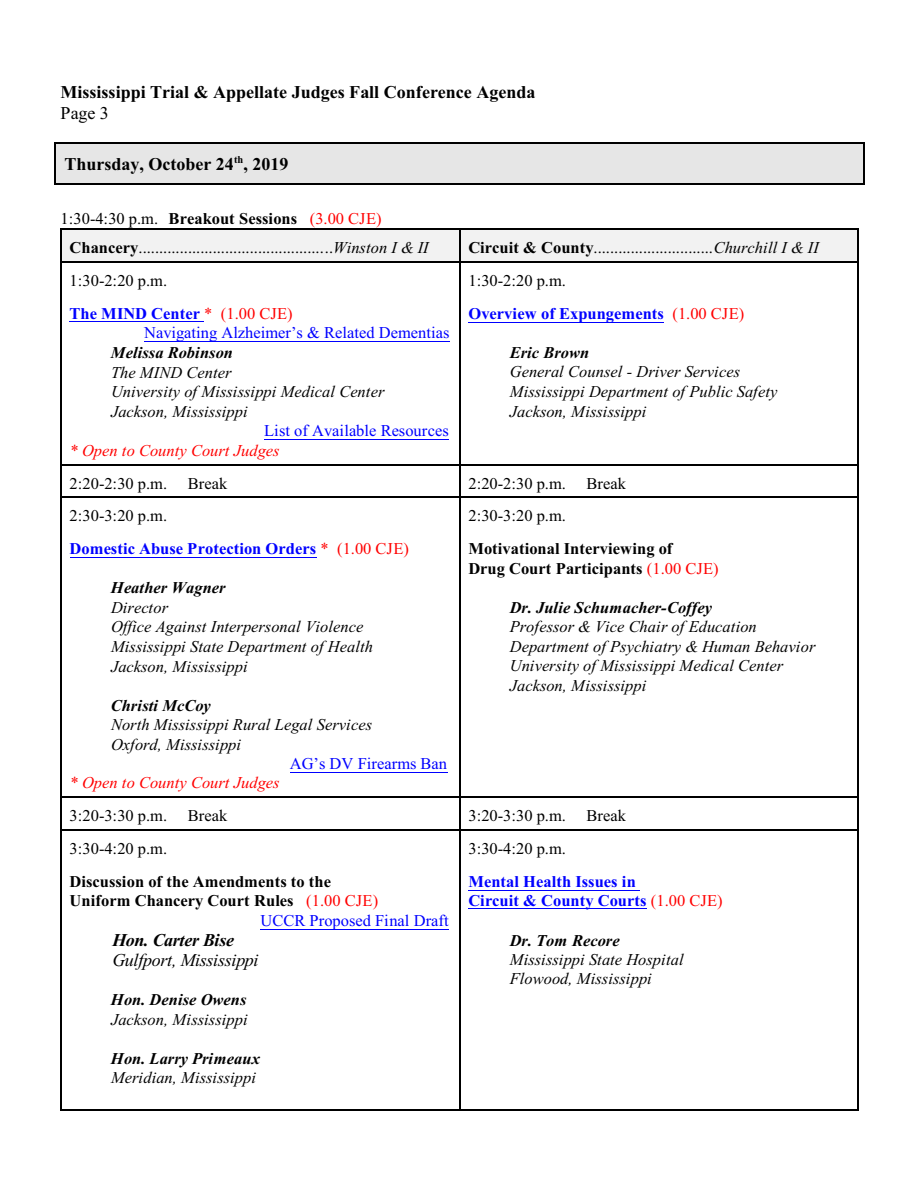
<style>
.page{position:relative;width:918px;height:1188px;background:#fff}
.page>*{position:absolute;margin:0;border:0;box-sizing:border-box;transform-origin:0 0}
.t1{font:700 18px "Times New Roman";color:#000}
.t2{font:italic 18px "Times New Roman";letter-spacing:-.02em;color:#000}
.t3{font:italic 700 18px "Times New Roman";letter-spacing:-.02em;color:#000}
.t4{font:18px "Times New Roman";color:#000}
.t5{font:italic 16.5px/19.6px "Times New Roman";color:#000}
.t6{font:16.5px/28.8px "Times New Roman";color:#000}
.t7{font:16.5px/19.5px "Times New Roman";color:#00f}
.t8{font:700 16.5px/19.5px "Times New Roman";color:#000}
.t9{font:700 16.5px/19.5px "Times New Roman";color:#00f}
.t10{font:italic 700 16.5px "Times New Roman";color:#000}
.t11{font:italic 16.5px "Times New Roman";color:#f00}
.s1{font-weight:700}
.s2{color:#f00}
.s3{font-style:italic}
.s4{font-weight:400;color:#f00}
</style>
<div class="page">
<div style="left:61px;top:228px;width:399px;height:33px;background:#f2f2f2"></div>
<hr style="left:61px;top:228px;width:1px;height:33px;background:#000">
<hr style="left:61px;top:228px;width:399px;height:1px;background:#000">
<div style="left:460px;top:228px;width:399px;height:33px;background:#f2f2f2"></div>
<hr style="left:460px;top:228px;width:1px;height:33px;background:#000">
<hr style="left:857px;top:228px;width:2px;height:33px;background:#000">
<hr style="left:460px;top:228px;width:398px;height:1px;background:#000">
<hr style="left:61px;top:261px;width:1px;height:33px;background:#000">
<hr style="left:61px;top:261px;width:399px;height:2px;background:#000">
<hr style="left:460px;top:261px;width:1px;height:33px;background:#000">
<hr style="left:857px;top:261px;width:2px;height:33px;background:#000">
<hr style="left:460px;top:261px;width:398px;height:2px;background:#000">
<hr style="left:61px;top:294px;width:1px;height:170px;background:#000">
<hr style="left:460px;top:294px;width:1px;height:170px;background:#000">
<hr style="left:857px;top:294px;width:2px;height:170px;background:#000">
<hr style="left:61px;top:464px;width:1px;height:33px;background:#000">
<hr style="left:61px;top:464px;width:399px;height:1px;background:#000">
<hr style="left:460px;top:464px;width:1px;height:33px;background:#000">
<hr style="left:857px;top:464px;width:2px;height:33px;background:#000">
<hr style="left:460px;top:464px;width:398px;height:1px;background:#000">
<hr style="left:61px;top:497px;width:1px;height:32px;background:#000">
<hr style="left:61px;top:497px;width:399px;height:1px;background:#000">
<hr style="left:460px;top:497px;width:1px;height:32px;background:#000">
<hr style="left:857px;top:497px;width:2px;height:32px;background:#000">
<hr style="left:460px;top:497px;width:398px;height:1px;background:#000">
<hr style="left:61px;top:530px;width:1px;height:267px;background:#000">
<hr style="left:460px;top:530px;width:1px;height:267px;background:#000">
<hr style="left:857px;top:530px;width:2px;height:267px;background:#000">
<hr style="left:61px;top:797px;width:1px;height:32px;background:#000">
<hr style="left:61px;top:797px;width:399px;height:1px;background:#000">
<hr style="left:460px;top:797px;width:1px;height:32px;background:#000">
<hr style="left:857px;top:797px;width:2px;height:32px;background:#000">
<hr style="left:460px;top:797px;width:398px;height:1px;background:#000">
<hr style="left:61px;top:829px;width:1px;height:33px;background:#000">
<hr style="left:61px;top:829px;width:399px;height:2px;background:#000">
<hr style="left:460px;top:829px;width:1px;height:33px;background:#000">
<hr style="left:857px;top:829px;width:2px;height:33px;background:#000">
<hr style="left:460px;top:829px;width:398px;height:2px;background:#000">
<hr style="left:61px;top:862px;width:1px;height:249px;background:#000">
<hr style="left:61px;top:1109px;width:399px;height:2px;background:#000">
<hr style="left:460px;top:862px;width:1px;height:249px;background:#000">
<hr style="left:857px;top:862px;width:2px;height:249px;background:#000">
<hr style="left:460px;top:1109px;width:398px;height:2px;background:#000">
<hr style="left:70px;top:321px;width:134px;height:1px;background:#00f">
<hr style="left:144px;top:341px;width:306px;height:1px;background:#00f">
<hr style="left:264px;top:439px;width:185px;height:1px;background:#00f">
<hr style="left:469px;top:322px;width:195px;height:1px;background:#00f">
<hr style="left:70px;top:557px;width:246px;height:1px;background:#00f">
<hr style="left:290px;top:772px;width:157px;height:1px;background:#00f">
<hr style="left:261px;top:929px;width:188px;height:1px;background:#00f">
<hr style="left:469px;top:890px;width:171px;height:1px;background:#00f">
<hr style="left:469px;top:909px;width:178px;height:1px;background:#00f">
<div style="left:54px;top:142px;width:811px;height:42px;background:#e6e6e6"></div>
<hr style="left:54px;top:142px;width:1px;height:42px;background:#000">
<hr style="left:864px;top:142px;width:1px;height:42px;background:#000">
<hr style="left:54px;top:142px;width:811px;height:1px;background:#000">
<hr style="left:54px;top:183px;width:811px;height:1px;background:#000">
<p class="t1" style="left:61px;top:86px;width:476px">Mississippi Trial &amp; Appellate Judges Fall Conference Agenda</p>
<p class="t4" style="left:61px;top:107px;width:50px">Page 3</p>
<p class="t1" style="left:64px;top:158px;width:226px">Thursday, October 24<sup>th</sup>, 2019</p>
<p class="t6" style="left:70px;top:206px;width:361px;text-indent:-9px">1:30-4:30 p.m. <span class="s1">Breakout Sessions</span> <span class="s2">(3.00 CJE)<br></span><span class="s1">Chancery</span>...............................................<span class="s3">Winston I &amp; II</span></p>
<p class="t6" style="left:468px;top:235px;width:352px"><span class="s1">Circuit &amp; County</span>.............................<span class="s3">Churchill I &amp; II</span></p>
<p class="t6" style="left:70px;top:268px;width:99px">1:30-2:20 p.m.</p>
<p class="t6" style="left:469px;top:268px;width:99px">1:30-2:20 p.m.</p>
<p class="t7" style="left:144px;top:305px;width:307px;text-indent:-75px"><span class="s1">The MIND Center</span> <span class="s2">* (1.00 CJE)<br></span>Navigating Alzheimer’s &amp; Related Dementias</p>
<p class="t10" style="left:111px;top:347px;width:124px">Melissa Robinson</p>
<p class="t5" style="left:111px;top:364px;width:275px">The MIND Center<br>University of Mississippi Medical Center<br>Jackson, Mississippi</p>
<p class="t7" style="left:264px;top:423px;width:186px">List of Available Resources</p>
<p class="t11" style="left:70px;top:444px;width:212px">* Open to County Court Judges</p>
<p class="t9" style="left:469px;top:305px;width:277px">Overview of Expungements <span class="s4">(1.00 CJE)</span></p>
<p class="t10" style="left:510px;top:347px;width:81px">Eric Brown</p>
<p class="t5" style="left:510px;top:364px;width:269px">General Counsel - Driver Services<br>Mississippi Department of Public Safety<br>Jackson, Mississippi</p>
<p class="t6" style="left:70px;top:470px;width:159px">2:20-2:30 p.m. Break</p>
<p class="t6" style="left:469px;top:470px;width:99px">2:20-2:30 p.m.</p>
<p class="t6" style="left:587px;top:470px;width:41px">Break</p>
<p class="t6" style="left:70px;top:503px;width:99px">2:30-3:20 p.m.</p>
<p class="t6" style="left:469px;top:503px;width:99px">2:30-3:20 p.m.</p>
<p class="t9" style="left:70px;top:541px;width:341px">Domestic Abuse Protection Orders <span class="s4">* (1.00 CJE)</span></p>
<p class="t10" style="left:111px;top:582px;width:116px">Heather Wagner</p>
<p class="t5" style="left:111px;top:599px;width:263px">Director<br>Office Against Interpersonal Violence<br>Mississippi State Department of Health<br>Jackson, Mississippi</p>
<p class="t10" style="left:111px;top:699px;width:102px">Christi McCoy</p>
<p class="t5" style="left:111px;top:716px;width:263px">North Mississippi Rural Legal Services<br>Oxford, Mississippi</p>
<p class="t7" style="left:290px;top:755px;width:159px">AG’s DV Firearms Ban</p>
<p class="t11" style="left:70px;top:777px;width:212px">* Open to County Court Judges</p>
<p class="t8" style="left:469px;top:541px;width:252px">Motivational Interviewing of<br>Drug Court Participants <span class="s4">(1.00 CJE)</span></p>
<p class="t10" style="left:510px;top:602px;width:204px">Dr. Julie Schumacher-Coffey</p>
<p class="t5" style="left:510px;top:618px;width:307px">Professor &amp; Vice Chair of Education Department of Psychiatry &amp; Human Behavior University of Mississippi Medical Center Jackson, Mississippi</p>
<p class="t6" style="left:70px;top:803px;width:159px">3:20-3:30 p.m. Break</p>
<p class="t6" style="left:469px;top:803px;width:99px">3:20-3:30 p.m.</p>
<p class="t6" style="left:587px;top:803px;width:41px">Break</p>
<p class="t6" style="left:70px;top:836px;width:99px">3:30-4:20 p.m.</p>
<p class="t6" style="left:469px;top:836px;width:99px">3:30-4:20 p.m.</p>
<p class="t8" style="left:70px;top:873px;width:263px">Discussion of the Amendments to the</p>
<p class="t8" style="left:70px;top:893px;width:310px">Uniform Chancery Court Rules <span class="s4">(1.00 CJE)</span></p>
<p class="t7" style="left:261px;top:912px;width:190px">UCCR Proposed Final Draft</p>
<p class="t3" style="left:112px;top:934px;width:123px">Hon. Carter Bise</p>
<p class="t2" style="left:112px;top:954px;width:148px">Gulfport, Mississippi</p>
<p class="t10" style="left:111px;top:994px;width:137px">Hon. Denise Owens</p>
<p class="t5" style="left:111px;top:1011px;width:138px">Jackson, Mississippi</p>
<p class="t10" style="left:111px;top:1053px;width:151px">Hon. Larry Primeaux</p>
<p class="t5" style="left:111px;top:1069px;width:146px">Meridian, Mississippi</p>
<p class="t9" style="left:469px;top:873px;width:256px">Mental Health Issues in<br>Circuit &amp; County Courts <span class="s4">(1.00 CJE)</span></p>
<p class="t10" style="left:510px;top:934px;width:111px">Dr. Tom Recore</p>
<p class="t5" style="left:510px;top:951px;width:175px">Mississippi State Hospital<br>Flowood, Mississippi</p>
</div>
